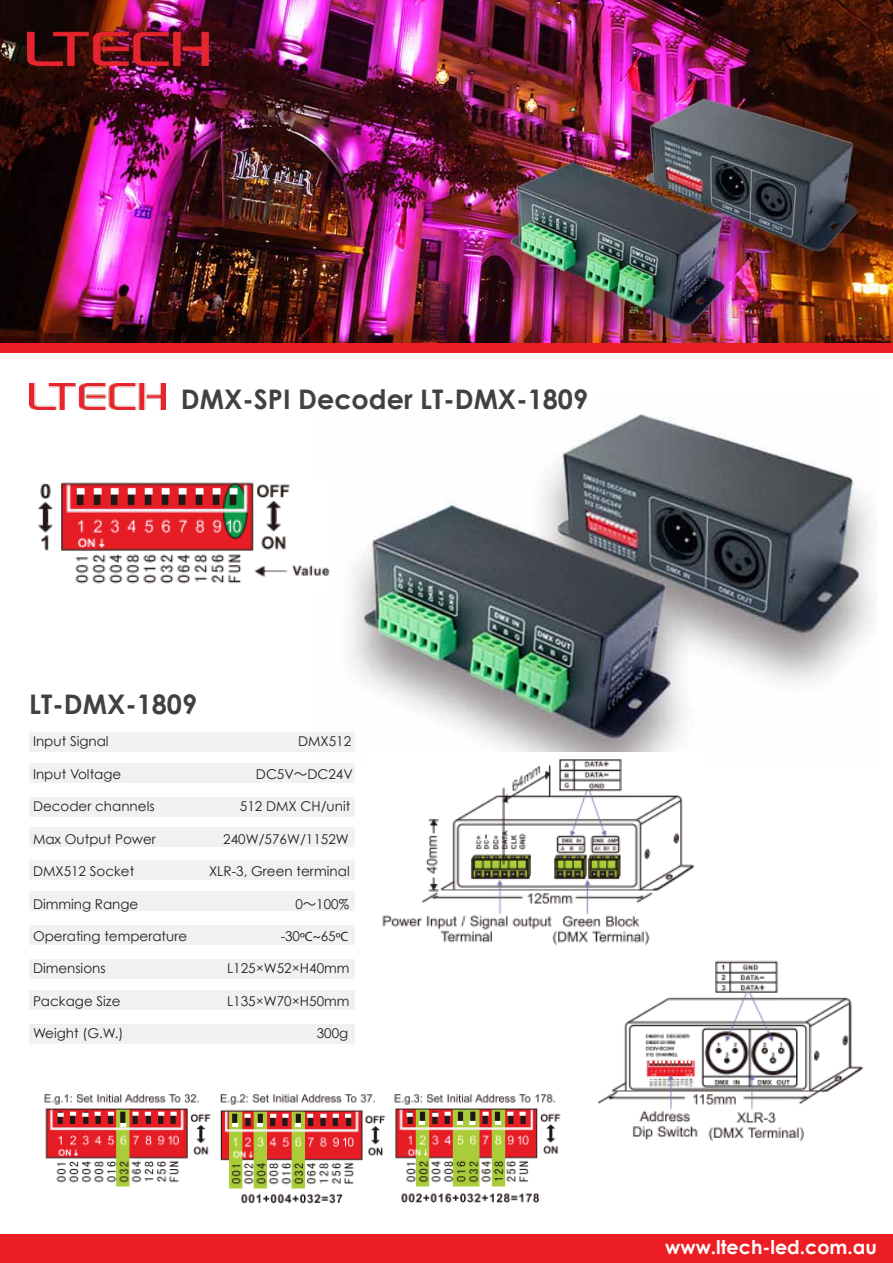
<style>
.page{position:relative;width:893px;height:1263px;background:#fff}
.page>*{position:absolute;margin:0;border:0;box-sizing:border-box;transform-origin:0 0}
.t1{font:700 27px "Century Gothic";color:#414042}
.t2{font:700 19.05px "Century Gothic";color:#fff}
.t3{font:13.5px "Century Gothic";color:#231f20}
.s1{font-family:"Koz Go Pro"}
.s2{font-family:"Myriad Pro"}
</style>
<div class="page">
<img style="left:349px;top:414px;width:525px;height:338px">
<img style="left:0;top:0;width:892px;height:343px">
<div style="left:0;top:1234px;width:893px;height:29px;background:#ed1d24"></div>
<div style="left:0;top:343px;width:893px;height:10px;background:#ed1d24"></div>
<img style="left:30px;top:383px;width:136px;height:26px">
<div style="left:30px;top:990px;width:325px;height:20px;background:#f1f1f2"></div>
<div style="left:30px;top:1024px;width:325px;height:20px;background:#f1f1f2"></div>
<div style="left:30px;top:959px;width:325px;height:19px;background:#f1f1f2"></div>
<div style="left:29px;top:763px;width:326px;height:20px;background:#f1f1f2"></div>
<div style="left:29px;top:797px;width:326px;height:20px;background:#f1f1f2"></div>
<div style="left:29px;top:827px;width:326px;height:20px;background:#f1f1f2"></div>
<div style="left:29px;top:732px;width:326px;height:20px;background:#f1f1f2"></div>
<div style="left:29px;top:891px;width:326px;height:20px;background:#f1f1f2"></div>
<div style="left:29px;top:925px;width:326px;height:20px;background:#f1f1f2"></div>
<div style="left:29px;top:860px;width:326px;height:19px;background:#f1f1f2"></div>
<img style="left:44px;top:1094px;width:517px;height:110px">
<img style="left:37px;top:482px;width:293px;height:102px">
<img style="left:598px;top:960px;width:265px;height:182px">
<img style="left:382px;top:759px;width:313px;height:187px">
<img style="left:28px;top:12px;width:189px;height:75px">
<h1 class="t1" style="left:181px;top:382px;width:409px">DMX-SPI Decoder LT-DMX-1809</h1>
<h1 class="t1" style="left:29px;top:687px;width:169px">LT-DMX-1809</h1>
<p class="t3" style="left:33px;top:733px;width:77px">Input Signal</p>
<p class="t3" style="left:298px;top:733px;width:55px">DMX512</p>
<p class="t3" style="left:33px;top:766px;width:90px">Input Voltage</p>
<p class="t3" style="left:256px;top:766px;width:98px">DC5V<span class="s1">～</span>DC24V</p>
<p class="t3" style="left:33px;top:798px;width:123px">Decoder channels</p>
<p class="t3" style="left:240px;top:798px;width:112px">512 DMX CH/unit</p>
<p class="t3" style="left:33px;top:830px;width:124px">Max Output Power</p>
<p class="t3" style="left:223px;top:830px;width:127px">240W/576W/1152W</p>
<p class="t3" style="left:33px;top:863px;width:103px">DMX512 Socket</p>
<p class="t3" style="left:209px;top:863px;width:142px">XLR-3, Green terminal</p>
<p class="t3" style="left:33px;top:895px;width:107px">Dimming Range</p>
<p class="t3" style="left:295px;top:895px;width:55px">0<span class="s1">～</span>100%</p>
<p class="t3" style="left:33px;top:928px;width:156px">Operating temperature</p>
<p class="t3" style="left:281px;top:928px;width:69px">-30<span class="s2">ºC~</span>65<span class="s2">ºC</span></p>
<p class="t3" style="left:33px;top:960px;width:74px">Dimensions</p>
<p class="t3" style="left:227px;top:960px;width:124px">L125×W52×H40mm</p>
<p class="t3" style="left:33px;top:992px;width:89px">Package Size</p>
<p class="t3" style="left:227px;top:992px;width:124px">L135×W70×H50mm</p>
<p class="t3" style="left:33px;top:1025px;width:92px">Weight (G.W.)</p>
<p class="t3" style="left:317px;top:1025px;width:33px">300g</p>
<h2 class="t2" style="left:665px;top:1235px;width:213px">www.ltech-led.com.au</h2>
</div>
